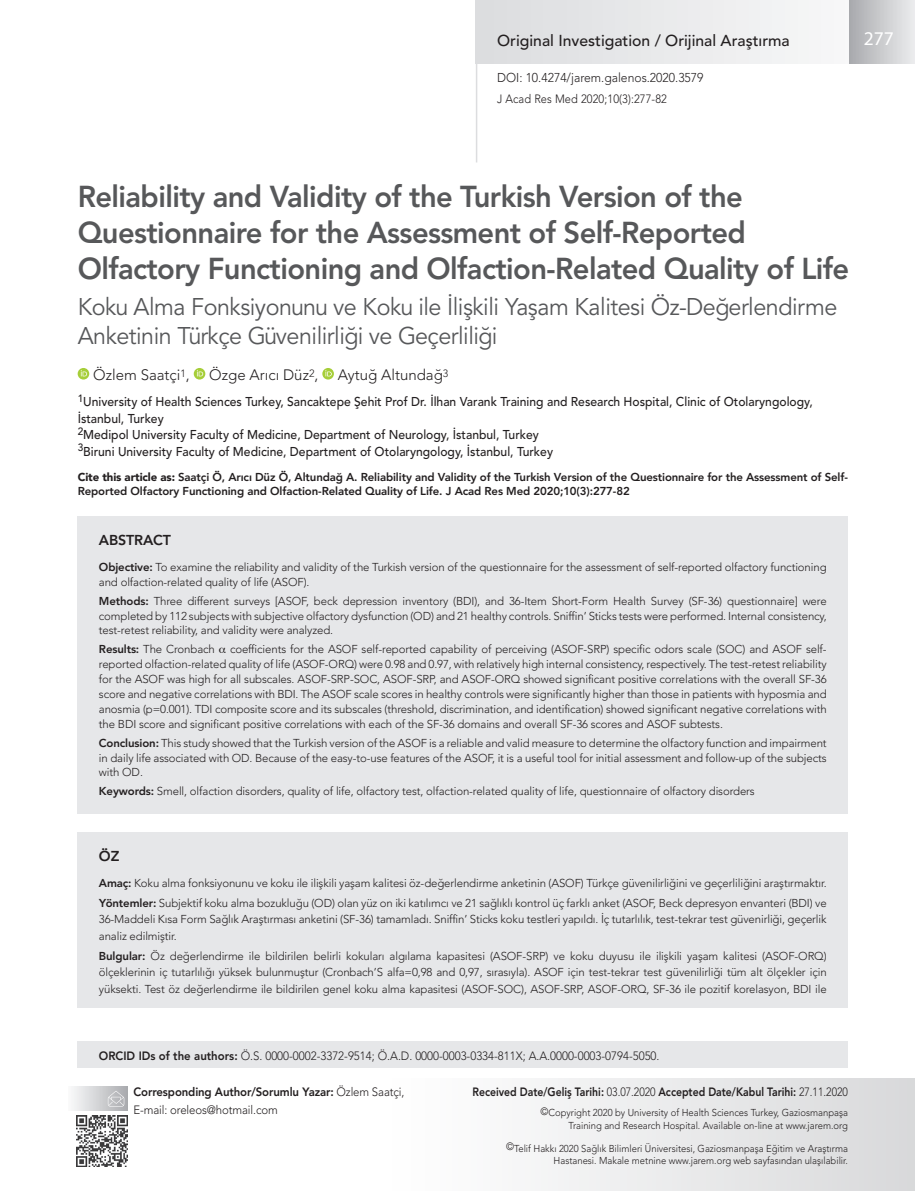
<style>
.page{position:relative;width:915px;height:1191px;background:#fff}
.page>*{position:absolute;margin:0;border:0;box-sizing:border-box;transform-origin:0 0}
._1__BASLIK{font:800 30px/36px "Avenir LT Std";letter-spacing:-.02em;color:#57585a}
._2__BASLIK{font:24px/28.8px "Avenir LT Std";letter-spacing:-.02em;color:#57585a}
.t1{font:19.5px "Myriad Hebrew";color:#fff}
.t2{font:500 15.75px "Avenir LT Std";color:#231f20}
.YAZARLAR{font:300 15px "Avenir LT Std";color:#231f20}
.ABSTRACT_YAZISI{font:800 14.25px "Avenir LT Std";letter-spacing:-.01em;color:#231f20}
.KURUM{font:500 12.75px/16.5px "Avenir LT Std";color:#231f20;scale:.95 1}
.t3{font:300 12.75px "Avenir LT Std";color:#231f20;scale:.95 1}
.SAYFA_NO_ÜST{font:300 12px "Avenir LT Std";color:#231f20;scale:.95 1}
.t4{font:800 12px "Avenir LT Std";color:#231f20;scale:.87 1}
.t5{font:800 12px "Avenir LT Std";color:#231f20;scale:.95 1}
.SAYFA_NO_ÜST-2{font:300 12px "Avenir LT Std";color:#231f20;scale:.92 1}
.ÖZET{font:300 11.4px/14.9px "Avenir LT Std";letter-spacing:-.01em;color:#231f20;text-align:justify}
.CITE_AS{font:800 11.4px/14.4px "Avenir LT Std";letter-spacing:-.01em;color:#231f20}
.t6{font:300 10.05px/12.6px "Avenir LT Std";color:#231f20;text-align:right;scale:.95 1}
.s1{font-weight:900}
.s2{font-weight:800}
.s3{font-weight:300}
.s4{font-size:10.5px}
</style>
<div class="page">
<div style="left:475px;top:0;width:439px;height:64px;background:linear-gradient(to bottom,#e9eaeb,#e9eaeb)"></div>
<hr style="left:475px;top:60px;width:2px;height:102px;background:#dcdddf">
<div style="left:849px;top:0;width:65px;height:64px;background:linear-gradient(to right,#a9aaae,#ebeced)"></div>
<div style="left:385px;top:1078px;width:529px;height:113px;background:linear-gradient(to right,#fff,#d9d9db)"></div>
<div style="left:68px;top:1086px;width:59px;height:24px;background:linear-gradient(to right,#f7f8f9,#b6b7ba)"></div>
<svg style="left:108px;top:1090px;width:16px;height:16px"></svg>
<div style="left:78px;top:1042px;width:769px;height:26px;background:#e6e7e9"></div>
<img style="left:76px;top:1115px;width:51px;height:51px">
<div style="left:78px;top:516px;width:769px;height:298px;background:#e6e7e9"></div>
<div style="left:78px;top:832px;width:769px;height:176px;background:#e6e7e9"></div>
<svg style="left:78px;top:368px;width:11px;height:11px"></svg>
<svg style="left:81px;top:370px;width:6px;height:6px"></svg>
<svg style="left:194px;top:368px;width:11px;height:11px"></svg>
<svg style="left:197px;top:370px;width:6px;height:6px"></svg>
<svg style="left:322px;top:368px;width:12px;height:11px"></svg>
<svg style="left:325px;top:370px;width:6px;height:6px"></svg>
<h3 class="t2" style="left:497px;top:31px;width:294px">Original Investigation / Orijinal Araştırma</h3>
<p class="t3" style="left:497px;top:70px;width:219px">DOI: 10.4274/jarem.galenos.2020.3579</p>
<p class="SAYFA_NO_ÜST-2" style="left:497px;top:91px;width:186px">J Acad Res Med 2020;10(3):277-82</p>
<h3 class="t1" style="left:863px;top:28px;width:32px">277</h3>
<p class="_1__BASLIK" style="left:78px;top:179px;width:772px">Reliability and Validity of the Turkish Version of the<br>Questionnaire for the Assessment of Self-Reported<br>Olfactory Functioning and Olfaction-Related Quality of Life</p>
<p class="_2__BASLIK" style="left:78px;top:293px;width:760px">Koku Alma Fonksiyonunu ve Koku ile İlişkili Yaşam Kalitesi Öz-Değerlendirme<br>Anketinin Türkçe Güvenilirliği ve Geçerliliği</p>
<p class="YAZARLAR" style="left:93px;top:365px;width:98px">Özlem Saatçi<sup>1</sup>,</p>
<p class="YAZARLAR" style="left:209px;top:365px;width:111px">Özge Arıcı Düz<sup>2</sup>,</p>
<p class="YAZARLAR" style="left:338px;top:365px;width:112px">Aytuğ Altundağ<sup>3</sup></p>
<p class="KURUM" style="left:78px;top:394px;width:775px"><sup>1</sup>University of Health Sciences Turkey, Sancaktepe Şehit Prof Dr. İlhan Varank Training and Research Hospital, Clinic of Otolaryngology,<br>İstanbul, Turkey</p>
<p class="KURUM" style="left:78px;top:427px;width:487px"><sup>2</sup>Medipol University Faculty of Medicine, Department of Neurology, İstanbul, Turkey</p>
<p class="KURUM" style="left:78px;top:443px;width:501px"><sup>3</sup>Biruni University Faculty of Medicine, Department of Otolaryngology, İstanbul, Turkey</p>
<p class="CITE_AS" style="left:78px;top:469px;width:771px"><span class="s1">Cite this article as:</span> Saatçi Ö, Arıcı Düz Ö, Altundağ A. Reliability and Validity of the Turkish Version of the Questionnaire for the Assessment of Self-<br>Reported Olfactory Functioning and Olfaction-Related Quality of Life. J Acad Res Med 2020;10(3):277-82</p>
<p class="ABSTRACT_YAZISI" style="left:99px;top:531px;width:74px">ABSTRACT</p>
<p class="ÖZET" style="left:99px;top:559px;width:729px"><span class="s2">Objective:</span> To examine the reliability and validity of the Turkish version of the questionnaire for the assessment of self-reported olfactory functioning and olfaction-related quality of life (ASOF).</p>
<p class="ÖZET" style="left:99px;top:593px;width:729px"><span class="s2">Methods:</span> Three different surveys [ASOF, beck depression inventory (BDI), and 36-Item Short-Form Health Survey (SF-36) questionnaire] were completed by 112 subjects with subjective olfactory dysfunction (OD) and 21 healthy controls. Sniffin’ Sticks tests were performed. Internal consistency, test-retest reliability, and validity were analyzed.</p>
<p class="ÖZET" style="left:99px;top:642px;width:117px"><span class="s2">Results:</span> The Cronbach</p>
<p class="ÖZET" style="left:99px;top:642px;width:729px;text-indent:131px">coefficients for the ASOF self-reported capability of perceiving (ASOF-SRP) specific odors scale (SOC) and ASOF self&shy;reported olfaction-related quality of life (ASOF-ORQ) were 0.98 and 0.97, with relatively high internal consistency, respectively. The test-retest reliability for the ASOF was high for all subscales. ASOF-SRP-SOC, ASOF-SRP, and ASOF-ORQ showed significant positive correlations with the overall SF-36 score and negative correlations with BDI. The ASOF scale scores in healthy controls were significantly higher than those in patients with hyposmia and anosmia (p=0.001). TDI composite score and its subscales (threshold, discrimination, and identification) showed significant negative correlations with the BDI score and significant positive correlations with each of the SF-36 domains and overall SF-36 scores and ASOF subtests.</p>
<p class="ÖZET" style="left:99px;top:735px;width:729px"><span class="s2">Conclusion:</span> This study showed that the Turkish version of the ASOF is a reliable and valid measure to determine the olfactory function and impairment in daily life associated with OD. Because of the easy-to-use features of the ASOF, it is a useful tool for initial assessment and follow-up of the subjects with OD.</p>
<p class="ÖZET" style="left:99px;top:784px;width:657px"><span class="s2">Keywords:</span> Smell, olfaction disorders, quality of life, olfactory test, olfaction-related quality of life, questionnaire of olfactory disorders</p>
<p class="ABSTRACT_YAZISI" style="left:99px;top:847px;width:22px">ÖZ</p>
<p class="ÖZET" style="left:99px;top:875px;width:729px"><span class="s2">Amaç:</span> Koku alma fonksiyonunu ve koku ile ilişkili yaşam kalitesi öz-değerlendirme anketinin (ASOF) Türkçe güvenilirliğini ve geçerliliğini araştırmaktır.</p>
<p class="ÖZET" style="left:99px;top:895px;width:729px;line-height:16.2px"><span class="s2">Yöntemler:</span> Subjektif koku alma bozukluğu (OD) olan yüz on iki katılımcı ve 21 sağlıklı kontrol üç farklı anket (ASOF, Beck depresyon envanteri (BDI) ve 36-Maddeli Kısa Form Sağlık Araştırması anketini (SF-36) tamamladı. Sniffin’ Sticks koku testleri yapıldı. İç tutarlılık, test-tekrar test güvenirliği, geçerlik analiz edilmiştir.</p>
<p class="ÖZET" style="left:99px;top:948px;width:729px;line-height:16.2px"><span class="s2">Bulgular:</span> Öz değerlendirme ile bildirilen belirli kokuları algılama kapasitesi (ASOF-SRP) ve koku duyusu ile ilişkili yaşam kalitesi (ASOF-ORQ) ölçeklerinin iç tutarlılığı yüksek bulunmuştur (Cronbach’S alfa=0,98 and 0,97, sırasıyla). ASOF için test-tekrar test güvenilirliği tüm alt ölçekler için yüksekti. Test öz değerlendirme ile bildirilen genel koku alma kapasitesi (ASOF-SOC), ASOF-SRP, ASOF-ORQ, SF-36 ile pozitif korelasyon, BDI ile</p>
<p class="SAYFA_NO_ÜST" style="left:99px;top:1048px;width:591px"><span class="s2">ORCID IDs of the authors:</span> Ö.S. 0000-0002-3372-9514; Ö.A.D. 0000-0003-0334-811X; A.A.0000-0003-0794-5050.</p>
<p class="t5" style="left:133px;top:1084px;width:286px">Corresponding Author/Sorumlu Yazar: <span class="s3">Özlem Saatçi,</span></p>
<p class="t4" style="left:472px;top:1084px;width:433px">Received Date/Geliş Tarihi: <span class="s3">03.07.2020</span> Accepted Date/Kabul Tarihi: <span class="s3">27.11.2020</span></p>
<p class="SAYFA_NO_ÜST" style="left:133px;top:1103px;width:153px">E-mail: oreleos@hotmail.com</p>
<p class="t6" style="left:540px;top:1106px;width:325px"><span class="s4">©</span>Copyright 2020 by University of Health Sciences Turkey, Gaziosmanpaşa<br>Training and Research Hospital. Available on-line at www.jarem.org</p>
<p class="t6" style="left:506px;top:1141px;width:361px"><span class="s4">©</span>Telif Hakkı 2020 Sağlık Bilimleri Üniversitesi, Gaziosmanpaşa Eğitim ve Araştırma<br>Hastanesi. Makale metnine www.jarem.org web sayfasından ulaşılabilir.</p>
</div>
